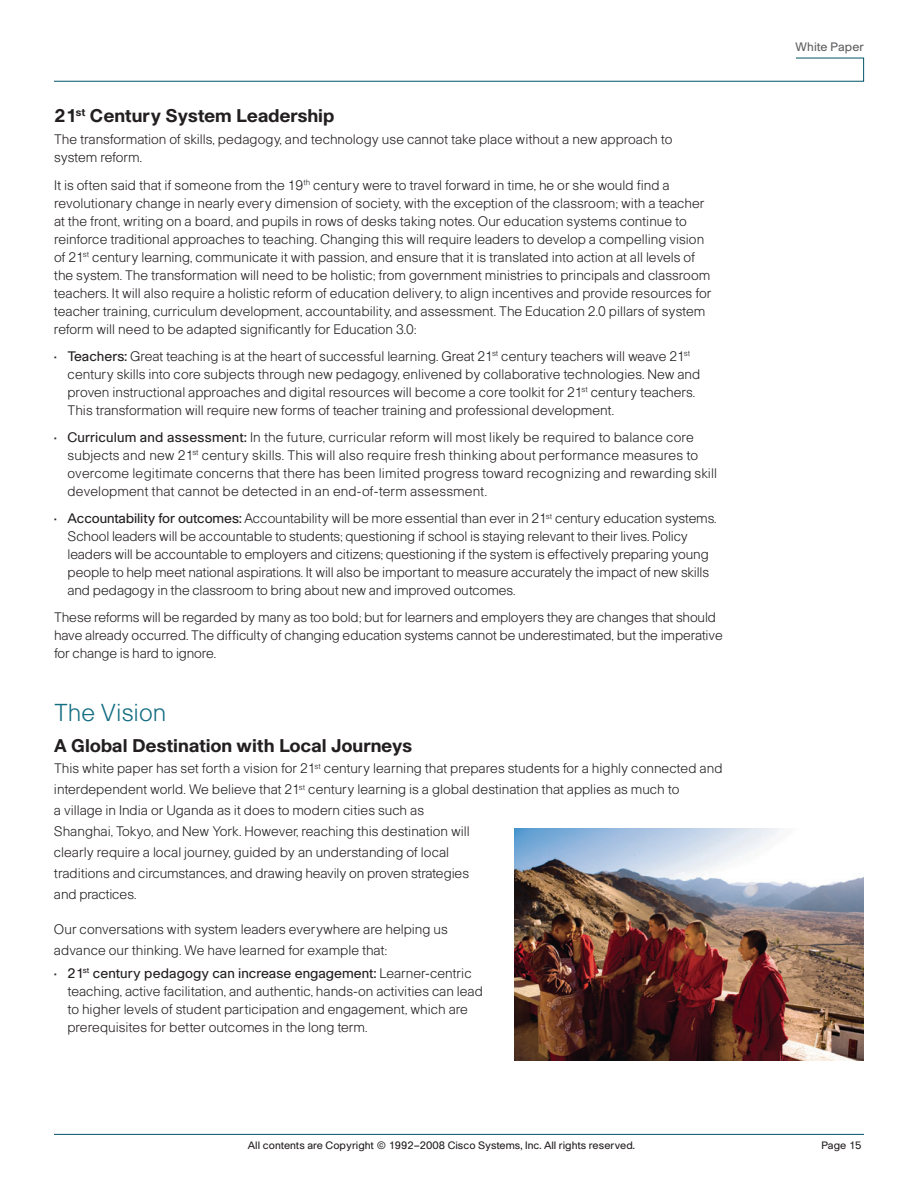
<style>
.page{position:relative;width:918px;height:1188px;background:#fff}
.page>*{position:absolute;margin:0;border:0;box-sizing:border-box;transform-origin:0 0}
.t1{font:300 24px "Cisco";color:#146e82}
.t2{font:700 18px "Cisco";color:#231f20}
.t3{font:300 13.5px/18px "Cisco";color:#231f20}
.t4{font:12px "Cisco";color:#5f5f62}
.t5{font:10.5px "Cisco";color:#231f20}
.s1{font-weight:400}
</style>
<div class="page">
<svg style="left:54px;top:57px;width:810px;height:25px"></svg>
<hr style="left:54px;top:1134px;width:810px;height:1px;background:#005467">
<img style="left:515px;top:829px;width:349px;height:231px">
<h2 class="t2" style="left:54px;top:105px;width:282px">21<sup>st</sup> Century System Leadership</h2>
<p class="t3" style="left:54px;top:130px;width:620px">The transformation of skills, pedagogy, and technology use cannot take place without a new approach to system reform.</p>
<p class="t3" style="left:54px;top:176px;width:659px">It is often said that if someone from the 19<sup>th</sup> century were to travel forward in time, he or she would find a revolutionary change in nearly every dimension of society, with the exception of the classroom; with a teacher at the front, writing on a board, and pupils in rows of desks taking notes. Our education systems continue to reinforce traditional approaches to teaching. Changing this will require leaders to develop a compelling vision of 21<sup>st</sup> century learning, communicate it with passion, and ensure that it is translated into action at all levels of the system. The transformation will need to be holistic; from government ministries to principals and classroom teachers. It will also require a holistic reform of education delivery, to align incentives and provide resources for teacher training, curriculum development, accountability, and assessment. The Education 2.0 pillars of system reform will need to be adapted significantly for Education 3.0:</p>
<p class="t3" style="left:67px;top:347px;width:634px;text-indent:-13px">• <span class="s1">Teachers:</span> Great teaching is at the heart of successful learning. Great 21<sup>st</sup> century teachers will weave 21<sup>st </sup>century skills into core subjects through new pedagogy, enlivened by collaborative technologies. New and proven instructional approaches and digital resources will become a core toolkit for 21<sup>st</sup> century teachers.<br>This transformation will require new forms of teacher training and professional development.</p>
<p class="t3" style="left:67px;top:428px;width:651px;text-indent:-13px">• <span class="s1">Curriculum and assessment:</span> In the future, curricular reform will most likely be required to balance core subjects and new 21<sup>st</sup> century skills. This will also require fresh thinking about performance measures to overcome legitimate concerns that there has been limited progress toward recognizing and rewarding skill development that cannot be detected in an end-of-term assessment.</p>
<p class="t3" style="left:68px;top:509px;width:651px;text-indent:-14px">• <span class="s1">Accountability for outcomes:</span> Accountability will be more essential than ever in 21<sup>st</sup> century education systems.<br>School leaders will be accountable to students; questioning if school is staying relevant to their lives. Policy leaders will be accountable to employers and citizens; questioning if the system is effectively preparing young people to help meet national aspirations. It will also be important to measure accurately the impact of new skills and pedagogy in the classroom to bring about new and improved outcomes.</p>
<p class="t3" style="left:54px;top:608px;width:670px">These reforms will be regarded by many as too bold; but for learners and employers they are changes that should have already occurred. The difficulty of changing education systems cannot be underestimated, but the imperative for change is hard to ignore.</p>
<h1 class="t1" style="left:54px;top:698px;width:114px">The Vision</h1>
<h2 class="t2" style="left:54px;top:735px;width:360px">A Global Destination with Local Journeys</h2>
<p class="t3" style="left:54px;top:758px;width:670px;line-height:21px">This white paper has set forth a vision for 21<sup>st</sup> century learning that prepares students for a highly connected and interdependent world. We believe that 21<sup>st</sup> century learning is a global destination that applies as much to<br>a village in India or Uganda as it does to modern cities such as<br>Shanghai, Tokyo, and New York. However, reaching this destination will<br>clearly require a local journey, guided by an understanding of local<br>traditions and circumstances, and drawing heavily on proven strategies<br>and practices.</p>
<p class="t3" style="left:54px;top:919px;width:395px;line-height:21px">Our conversations with system leaders everywhere are helping us advance our thinking. We have learned for example that:</p>
<p class="t3" style="left:67px;top:964px;width:417px;text-indent:-13px">• <span class="s1">21</span><sup>st</sup> <span class="s1">century pedagogy can increase engagement:</span> Learner-centric teaching, active facilitation, and authentic, hands-on activities can lead to higher levels of student participation and engagement, which are prerequisites for better outcomes in the long term.</p>
<p class="t4" style="left:795px;top:40px;width:70px">White Paper</p>
<p class="t5" style="left:248px;top:1139px;width:389px">All contents are Copyright © 1992–2008 Cisco Systems, Inc. All rights reserved.</p>
<p class="t5" style="left:821px;top:1139px;width:42px">Page 15</p>
</div>
